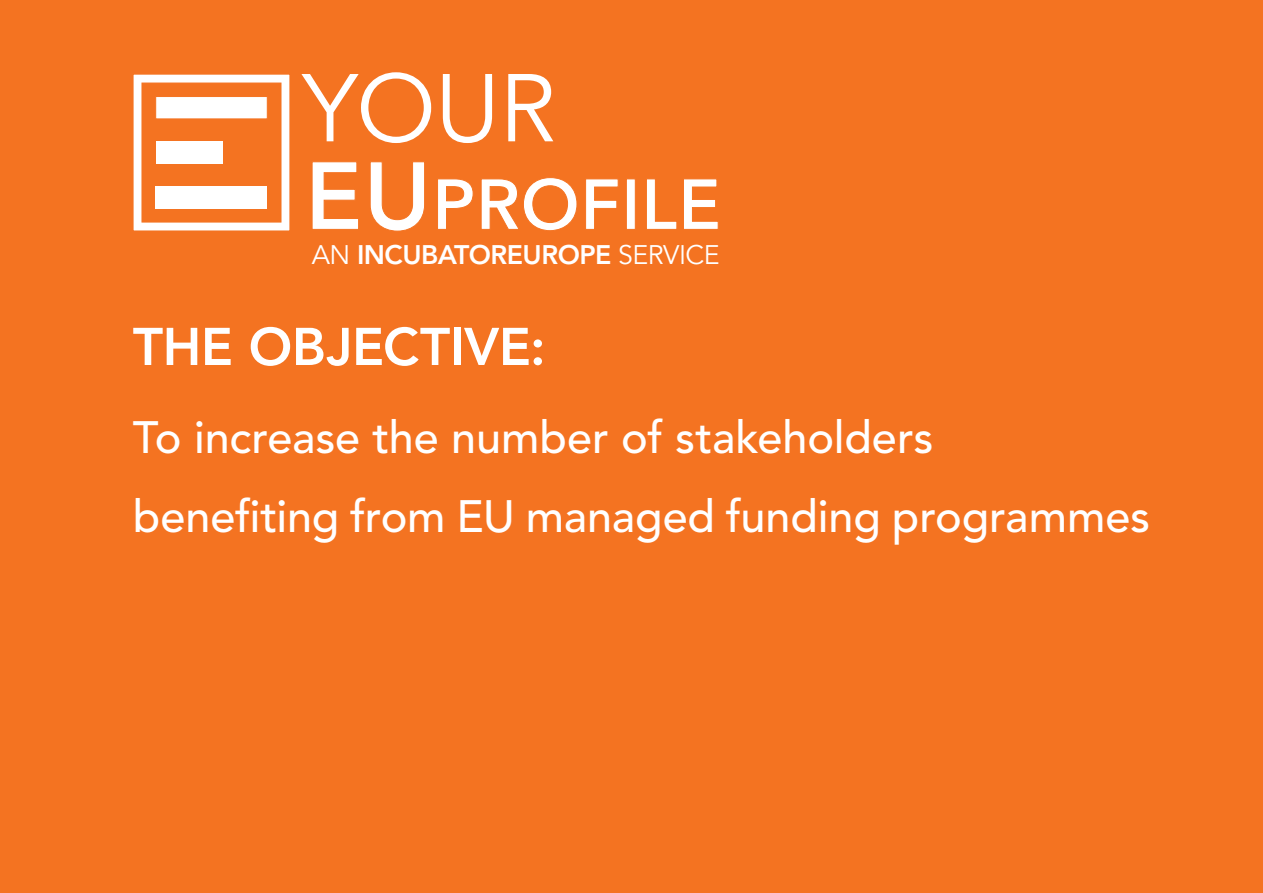
<style>
.page{position:relative;width:1263px;height:893px;background:#f47321}
.page>*{position:absolute;margin:0;border:0;box-sizing:border-box;transform-origin:0 0}
.Titre_2{font:800 52.5px "Avenir LT Std";letter-spacing:-.01em;color:#fff}
.Titre_2-2{font:500 45px "Avenir LT Std";letter-spacing:-.005em;color:#fff}
.t1{font:800 26.7px "Avenir LT Std";letter-spacing:-.02em;color:#fff}
.s1{font-weight:400}
</style>
<div class="page">
<svg style="left:133px;top:74px;width:157px;height:157px"></svg>
<div style="left:156px;top:96px;width:111px;height:23px;background:#fff;border:1px solid #f47321"></div>
<div style="left:156px;top:141px;width:66px;height:23px;background:#fff"></div>
<div style="left:156px;top:186px;width:111px;height:23px;background:#fff"></div>
<svg style="left:301px;top:72px;width:130px;height:71px"></svg>
<svg style="left:443px;top:74px;width:49px;height:69px"></svg>
<svg style="left:508px;top:74px;width:45px;height:67px"></svg>
<svg style="left:312px;top:161px;width:47px;height:68px"></svg>
<svg style="left:370px;top:161px;width:55px;height:70px"></svg>
<svg style="left:438px;top:179px;width:35px;height:50px"></svg>
<svg style="left:481px;top:177px;width:96px;height:54px"></svg>
<svg style="left:586px;top:179px;width:32px;height:50px"></svg>
<div style="left:626px;top:179px;width:9px;height:51px;background:#fff;border:1px solid #f47321"></div>
<svg style="left:647px;top:179px;width:30px;height:50px"></svg>
<svg style="left:684px;top:179px;width:34px;height:50px"></svg>
<p class="t1" style="left:312px;top:239px;width:409px"><span class="s1">AN</span> INCUBATOREUROPE <span class="s1">SERVICE</span></p>
<p class="Titre_2" style="left:133px;top:316px;width:414px">THE OBJECTIVE:</p>
<p class="Titre_2-2" style="left:133px;top:411px;width:802px">To increase the number of stakeholders</p>
<p class="Titre_2-2" style="left:133px;top:490px;width:1019px">benefiting from EU managed funding programmes</p>
</div>
